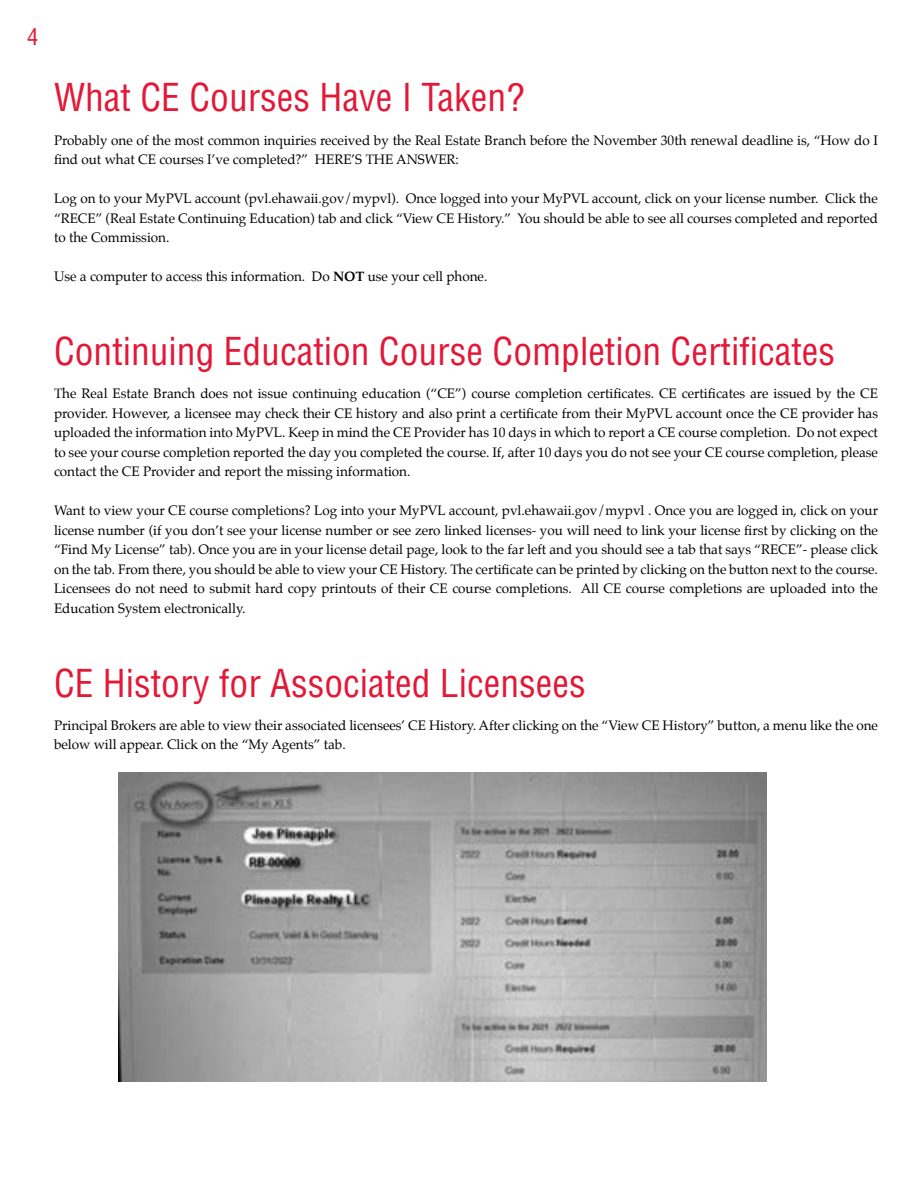
<style>
.page{position:relative;width:918px;height:1188px;background:#fff}
.page>*{position:absolute;margin:0;border:0;box-sizing:border-box;transform-origin:0 0}
.t1{font:condensed 37.5px "Helvetica";color:#e31837}
.t2{font:condensed 22.5px "Helvetica";color:#e31837}
.t3{font:13.5px/19.5px "Palatino";color:#000;text-align:justify}
.s1{font-weight:700}
</style>
<div class="page">
<img style="left:119px;top:773px;width:648px;height:308px">
<h2 class="t2" style="left:27px;top:23px;width:13px">4</h2>
<h1 class="t1" style="left:54px;top:74px;width:473px">What CE Courses Have I Taken?</h1>
<p class="t3" style="left:54px;top:132px;width:826px">Probably one of the most common inquiries received by the Real Estate Branch before the November 30th renewal deadline is, “How do I find out what CE courses I’ve completed?” HERE’S THE ANSWER:</p>
<p class="t3" style="left:54px;top:190px;width:826px">Log on to your MyPVL account (pvl.ehawaii.gov/mypvl). Once logged into your MyPVL account, click on your license number. Click the “RECE” (Real Estate Continuing Education) tab and click “View CE History.” You should be able to see all courses completed and reported to the Commission.</p>
<p class="t3" style="left:54px;top:268px;width:435px">Use a computer to access this information. Do <span class="s1">NOT</span> use your cell phone.</p>
<h1 class="t1" style="left:54px;top:328px;width:783px">Continuing Education Course Completion Certificates</h1>
<p class="t3" style="left:54px;top:385px;width:826px">The Real Estate Branch does not issue continuing education (“CE”) course completion certificates. CE certificates are issued by the CE provider. However, a licensee may check their CE history and also print a certificate from their MyPVL account once the CE provider has uploaded the information into MyPVL. Keep in mind the CE Provider has 10 days in which to report a CE course completion. Do not expect to see your course completion reported the day you completed the course. If, after 10 days you do not see your CE course completion, please contact the CE Provider and report the missing information.</p>
<p class="t3" style="left:54px;top:502px;width:826px">Want to view your CE course completions? Log into your MyPVL account, pvl.ehawaii.gov/mypvl . Once you are logged in, click on your license number (if you don’t see your license number or see zero linked licenses- you will need to link your license first by clicking on the “Find My License” tab). Once you are in your license detail page, look to the far left and you should see a tab that says “RECE”- please click on the tab. From there, you should be able to view your CE History. The certificate can be printed by clicking on the button next to the course.<br>Licensees do not need to submit hard copy printouts of their CE course completions. All CE course completions are uploaded into the Education System electronically.</p>
<h1 class="t1" style="left:54px;top:660px;width:533px">CE History for Associated Licensees</h1>
<p class="t3" style="left:54px;top:717px;width:826px">Principal Brokers are able to view their associated licensees’ CE History. After clicking on the “View CE History” button, a menu like the one below will appear. Click on the “My Agents” tab.</p>
</div>
